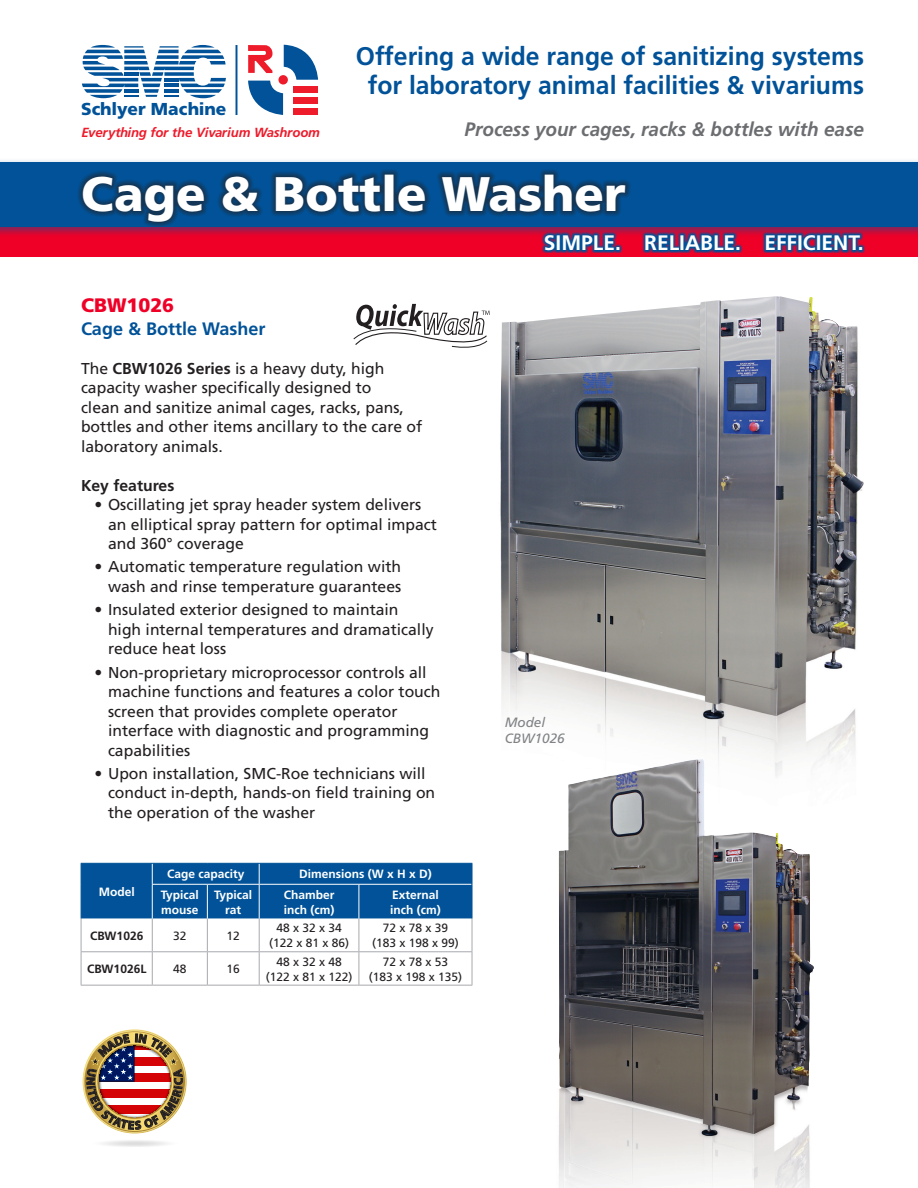
<style>
.page{position:relative;width:918px;height:1188px;background:#fff}
.page>*{position:absolute;margin:0;border:0;box-sizing:border-box;transform-origin:0 0}
.t1{font:900 48.45px "Frutiger";color:#fff}
.t2{font:700 25.5px/28.5px "Frutiger";color:#015298;text-align:center}
.t3{font:700 21px "Frutiger";color:#fff}
.t4{font:italic 700 19.5px "Frutiger";color:#6c6d70}
.SMC_Model_Number__Re{font:900 19.5px "Frutiger";color:#ef0027}
.SMC_Model_Descriptio{font:700 18px "Frutiger";color:#015298}
.t5{font:900 17.25px "Frutiger";color:#015298}
.SMC_Body_Text{font:15.75px/19.5px "Frutiger";color:#231f20}
.SMC_Body_Text_Bold{font:700 15.75px "Frutiger";color:#231f20}
.SMC_Body_Text-2{font:italic 13.5px/16.5px "Frutiger";color:#808285}
.t6{font:italic 700 13.2px "Frutiger";letter-spacing:-.02em;color:#ee1b2b}
.t7{font:12px/15px "Frutiger";color:#231f20;text-align:center}
.t8{font:700 12px/15px "Frutiger";color:#fff}
.t9{font:700 12px "Frutiger";color:#231f20}
.s1{font-weight:700}
</style>
<div class="page">
<svg style="left:82px;top:45px;width:144px;height:53px"></svg>
<hr style="left:236px;top:45px;width:1px;height:70px;background:#015298">
<svg style="left:248px;top:45px;width:70px;height:70px"></svg>
<div style="left:0;top:222px;width:918px;height:34px;background:#ef0027"></div>
<svg style="left:542px;top:238px;width:323px;height:15px;fill:#094f94"></svg>
<div style="left:0;top:157px;width:918px;height:81px;background:#015298;opacity:.55"></div>
<div style="left:0;top:162px;width:918px;height:65px;background:#015298"></div>
<div style="left:77px;top:169px;width:554px;height:58px;background:#231f20;opacity:.55"></div>
<img style="left:500px;top:296px;width:364px;height:469px">
<img style="left:555px;top:759px;width:259px;height:429px">
<hr style="left:152px;top:951px;width:55px;height:1px;background:#a8a9ad">
<hr style="left:207px;top:951px;width:52px;height:1px;background:#a8a9ad">
<hr style="left:81px;top:951px;width:71px;height:1px;background:#a8a9ad">
<hr style="left:152px;top:918px;width:1px;height:33px;background:#a8a9ad">
<hr style="left:207px;top:918px;width:1px;height:33px;background:#a8a9ad">
<hr style="left:259px;top:918px;width:1px;height:33px;background:#a8a9ad">
<hr style="left:359px;top:918px;width:1px;height:33px;background:#a8a9ad">
<hr style="left:472px;top:918px;width:1px;height:33px;background:#a8a9ad">
<hr style="left:152px;top:952px;width:1px;height:33px;background:#a8a9ad">
<hr style="left:207px;top:952px;width:1px;height:33px;background:#a8a9ad">
<hr style="left:259px;top:952px;width:1px;height:33px;background:#a8a9ad">
<hr style="left:259px;top:951px;width:100px;height:1px;background:#a8a9ad">
<hr style="left:359px;top:951px;width:113px;height:1px;background:#a8a9ad">
<hr style="left:359px;top:952px;width:1px;height:33px;background:#a8a9ad">
<hr style="left:472px;top:952px;width:1px;height:33px;background:#a8a9ad">
<hr style="left:152px;top:985px;width:55px;height:1px;background:#a8a9ad">
<hr style="left:207px;top:985px;width:52px;height:1px;background:#a8a9ad">
<hr style="left:81px;top:985px;width:71px;height:1px;background:#a8a9ad">
<hr style="left:259px;top:985px;width:100px;height:1px;background:#a8a9ad">
<hr style="left:359px;top:985px;width:113px;height:1px;background:#a8a9ad">
<hr style="left:81px;top:918px;width:1px;height:33px;background:#a8a9ad">
<hr style="left:81px;top:952px;width:1px;height:33px;background:#a8a9ad">
<div style="left:81px;top:863px;width:392px;height:55px;background:#015298"></div>
<hr style="left:472px;top:884px;width:1px;height:34px;background:#015298">
<svg style="left:353px;top:304px;width:137px;height:44px"></svg>
<svg style="left:83px;top:1029px;width:104px;height:118px"></svg>
<p class="t5" style="left:81px;top:98px;width:147px">Schlyer Machine</p>
<h2 class="t2" style="left:356px;top:42px;width:510px">Offering a wide range of sanitizing systems for laboratory animal facilities &amp; vivariums</h2>
<p class="t6" style="left:82px;top:124px;width:240px">Everything for the Vivarium Washroom</p>
<p class="t4" style="left:465px;top:117px;width:401px">Process your cages, racks &amp; bottles with ease</p>
<h1 class="t1" style="left:81px;top:164px;width:546px">Cage &amp; Bottle Washer</h1>
<p class="SMC_Model_Number__Re" style="left:81px;top:294px;width:95px">CBW1026</p>
<p class="SMC_Model_Descriptio" style="left:81px;top:318px;width:186px">Cage &amp; Bottle Washer</p>
<p class="SMC_Body_Text" style="left:81px;top:358px;width:343px">The <span class="s1">CBW1026 Series</span> is a heavy duty, high capacity washer specifically designed to<br>clean and sanitize animal cages, racks, pans, bottles and other items ancillary to the care of laboratory animals.</p>
<p class="SMC_Body_Text_Bold" style="left:81px;top:476px;width:95px">Key features</p>
<p class="SMC_Body_Text" style="left:108px;top:495px;width:331px;text-indent:-14px">• Oscillating jet spray header system delivers an elliptical spray pattern for optimal impact and 360° coverage</p>
<p class="SMC_Body_Text" style="left:94px;top:557px;width:308px;text-align:right">• Automatic temperature regulation with wash and rinse temperature guarantees</p>
<p class="SMC_Body_Text" style="left:108px;top:600px;width:327px;text-indent:-14px">• Insulated exterior designed to maintain high internal temperatures and dramatically reduce heat loss</p>
<p class="SMC_Body_Text" style="left:108px;top:662px;width:334px;text-indent:-14px">• Non-proprietary microprocessor controls all machine functions and features a color touch screen that provides complete operator interface with diagnostic and programming capabilities</p>
<p class="SMC_Body_Text" style="left:108px;top:763px;width:329px;text-indent:-14px">• Upon installation, SMC-Roe technicians will conduct in-depth, hands-on field training on the operation of the washer</p>
<p class="t8" style="left:99px;top:884px;width:37px">Model</p>
<p class="t8" style="left:167px;top:867px;width:79px">Cage capacity</p>
<p class="t8" style="left:299px;top:867px;width:134px">Dimensions (W x H x D)</p>
<p class="t8" style="left:161px;top:887px;width:40px">Typical mouse</p>
<p class="t8" style="left:214px;top:887px;width:40px;text-align:center">Typical rat</p>
<p class="t8" style="left:284px;top:887px;width:52px">Chamber</p>
<p class="t8" style="left:392px;top:887px;width:48px">External</p>
<p class="t8" style="left:390px;top:902px;width:52px">inch (cm)</p>
<p class="t8" style="left:284px;top:902px;width:52px">inch (cm)</p>
<p class="t9" style="left:90px;top:929px;width:55px">CBW1026</p>
<p class="t7" style="left:173px;top:928px;width:15px">32</p>
<p class="t7" style="left:227px;top:928px;width:15px">12</p>
<p class="t7" style="left:269px;top:921px;width:82px">48 x 32 x 34 (122 x 81 x 86)</p>
<p class="t7" style="left:372px;top:921px;width:88px">72 x 78 x 39 (183 x 198 x 99)</p>
<p class="t9" style="left:87px;top:962px;width:61px">CBW1026L</p>
<p class="t7" style="left:173px;top:961px;width:15px">48</p>
<p class="t7" style="left:227px;top:961px;width:15px">16</p>
<p class="t7" style="left:266px;top:954px;width:88px">48 x 32 x 48 (122 x 81 x 122)</p>
<p class="t7" style="left:369px;top:954px;width:95px">72 x 78 x 53<br>(183 x 198 x 135)</p>
<h3 class="t3" style="left:544px;top:231px;width:321px">SIMPLE. RELIABLE. EFFICIENT.</h3>
<p class="SMC_Body_Text-2" style="left:505px;top:714px;width:62px">Model<br>CBW1026</p>
</div>
